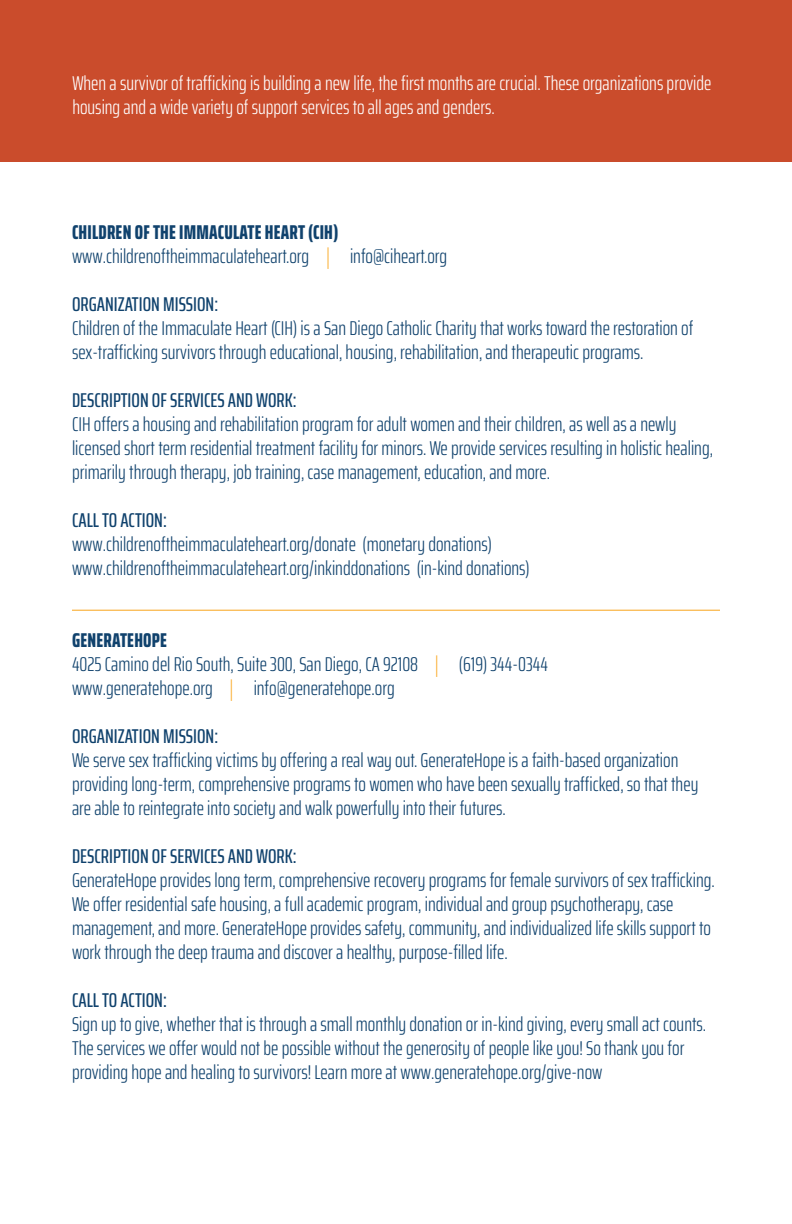
<style>
.page{position:relative;width:792px;height:1224px;background:#fff}
.page>*{position:absolute;margin:0;border:0;box-sizing:border-box;transform-origin:0 0}
.body{font:300 extra-condensed 20px/24px "Saira";color:#10426d}
.body-2{font:300 extra-condensed 20px/24px "Saira";color:#fff}
.sub_sub_head{font:500 extra-condensed 20px "Saira";color:#10426d}
.sub_head{font:800 extra-condensed 20px "Saira";letter-spacing:.01em;color:#10426d}
.s1{font-weight:100;font-size:24px;color:#f9a51b}
</style>
<div class="page">
<div style="left:0;top:0;width:792px;height:162px;background:#ca4c2c"></div>
<hr style="left:72px;top:610px;width:648px;height:1px;background:#f9a51b">
<p class="body-2" style="left:72px;top:71px;width:641px">When a survivor of trafficking is building a new life, the first months are crucial. These organizations provide housing and a wide variety of support services to all ages and genders.</p>
<p class="sub_head" style="left:72px;top:216px;width:268px">CHILDREN OF THE IMMACULATE HEART (CIH)</p>
<p class="body" style="left:72px;top:243px;width:377px">www.childrenoftheimmaculateheart.org <span class="s1">|</span> info@ciheart.org</p>
<p class="sub_sub_head" style="left:72px;top:289px;width:148px">ORGANIZATION MISSION:</p>
<p class="body" style="left:72px;top:315px;width:623px">Children of the Immaculate Heart (CIH) is a San Diego Catholic Charity that works toward the restoration of sex-trafficking survivors through educational, housing, rehabilitation, and therapeutic programs.</p>
<p class="sub_sub_head" style="left:72px;top:385px;width:226px">DESCRIPTION OF SERVICES AND WORK:</p>
<p class="body" style="left:72px;top:411px;width:643px">CIH offers a housing and rehabilitation program for adult women and their children, as well as a newly licensed short term residential treatment facility for minors. We provide services resulting in holistic healing, primarily through therapy, job training, case management, education, and more.</p>
<p class="sub_sub_head" style="left:72px;top:505px;width:96px">CALL TO ACTION:</p>
<p class="body" style="left:72px;top:531px;width:421px">www.childrenoftheimmaculateheart.org/donate (monetary donations)</p>
<p class="body" style="left:72px;top:555px;width:459px">www.childrenoftheimmaculateheart.org/inkinddonations (in-kind donations)</p>
<p class="sub_head" style="left:72px;top:624px;width:96px">GENERATEHOPE</p>
<p class="body" style="left:72px;top:651px;width:478px">4025 Camino del Rio South, Suite 300, San Diego, CA 92108 <span class="s1">|</span> (619) 344-0344</p>
<p class="body" style="left:72px;top:675px;width:324px">www.generatehope.org <span class="s1">|</span> info@generatehope.org</p>
<p class="sub_sub_head" style="left:72px;top:721px;width:148px">ORGANIZATION MISSION:</p>
<p class="body" style="left:72px;top:747px;width:628px">We serve sex trafficking victims by offering a real way out. GenerateHope is a faith-based organization providing long-term, comprehensive programs to women who have been sexually trafficked, so that they are able to reintegrate into society and walk powerfully into their futures.</p>
<p class="sub_sub_head" style="left:72px;top:841px;width:226px">DESCRIPTION OF SERVICES AND WORK:</p>
<p class="body" style="left:72px;top:867px;width:644px">GenerateHope provides long term, comprehensive recovery programs for female survivors of sex trafficking.<br>We offer residential safe housing, a full academic program, individual and group psychotherapy, case management, and more. GenerateHope provides safety, community, and individualized life skills support to work through the deep trauma and discover a healthy, purpose-filled life.</p>
<p class="sub_sub_head" style="left:72px;top:985px;width:96px">CALL TO ACTION:</p>
<p class="body" style="left:72px;top:1011px;width:636px">Sign up to give, whether that is through a small monthly donation or in-kind giving, every small act counts.<br>The services we offer would not be possible without the generosity of people like you! So thank you for providing hope and healing to survivors! Learn more at www.generatehope.org/give-now</p>
</div>
